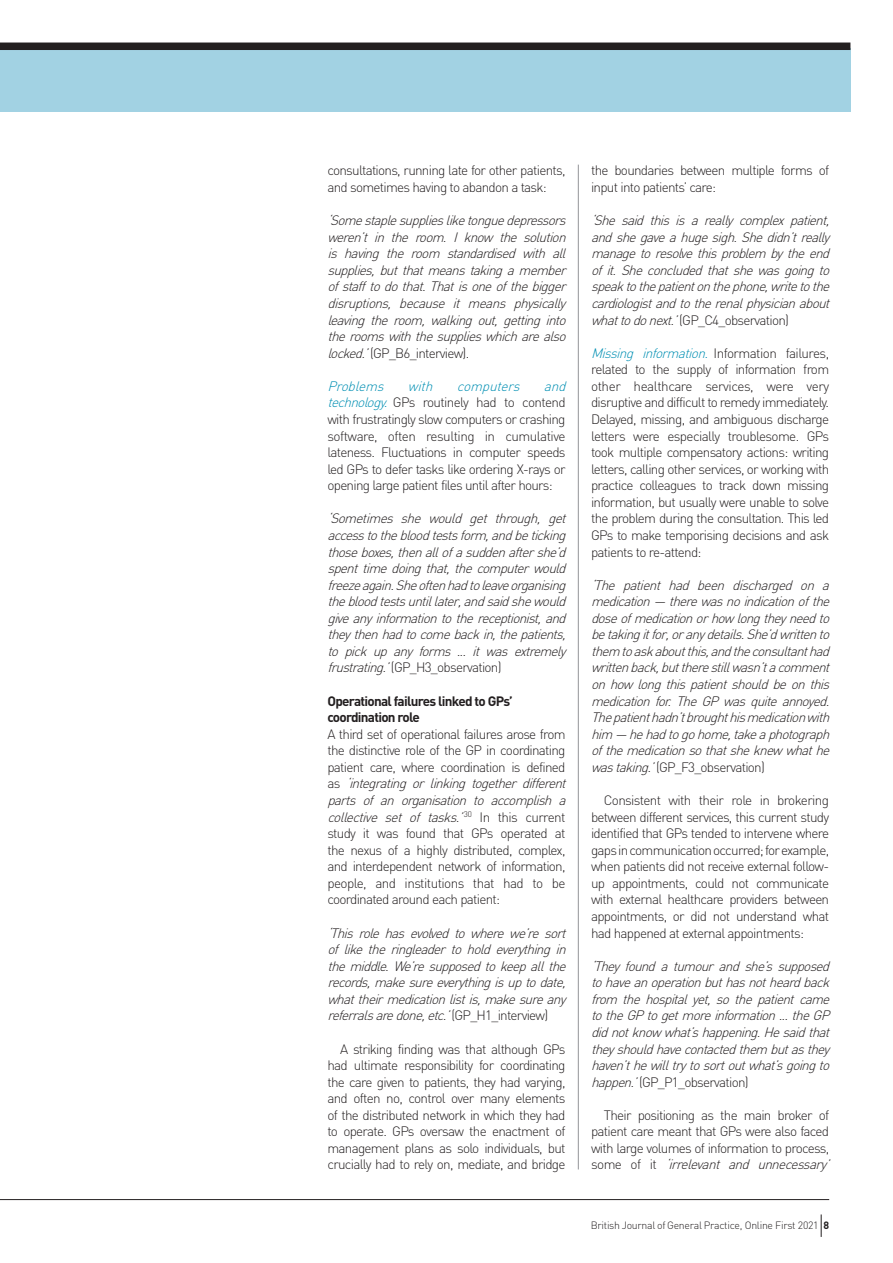
<style>
.page{position:relative;width:893px;height:1263px;background:#fff}
.page>*{position:absolute;margin:0;border:0;box-sizing:border-box;transform-origin:0 0}
.t1{font:300 13.5px/16.5px "DIN";letter-spacing:-.055em;color:#231f20}
.t2{font:italic 300 13.5px/16.5px "DIN";color:#231f20;text-align:justify}
.t3{font:700 13.5px/16.5px "DIN";letter-spacing:-.055em;color:#231f20}
.t4{font:italic 300 13.5px "DIN";color:#008fb3}
.t5{font:300 10.5px "DIN";letter-spacing:-.025em;color:#231f20}
.s1{font-style:normal}
.s2{font-style:italic;color:#008fb3}
.s3{font-style:italic}
.s4{font-weight:700}
</style>
<div class="page">
<div style="left:0;top:48px;width:850px;height:64px;background:#a2d2e3"></div>
<div style="left:0;top:43px;width:850px;height:7px;background:#231f20"></div>
<hr style="left:0;top:1199px;width:829px;height:1px;background:#231f20">
<svg style="left:821px;top:1214px;width:1px;height:23px"></svg>
<hr style="left:578px;top:165px;width:1px;height:1004px;background:#939598">
<p class="t1" style="left:327px;top:162px;width:240px">consultations, running late for other patients, and sometimes having to abandon a task:</p>
<p class="t2" style="left:327px;top:212px;width:244px">‘Somestaplesuppliesliketonguedepressors weren’t in the room. I know the solution is having the room standardised with all supplies,butthatmeanstakingamember ofstafftodothat.Thatisoneofthebigger disruptions, because it means physically leaving the room, walking out, getting into theroomswiththesupplieswhicharealso locked.’<span class="s1">(GP_B6_interview).</span></p>
<p class="t4" style="left:327px;top:378px;width:62px">Problems</p>
<p class="t4" style="left:408px;top:378px;width:30px">with</p>
<p class="t4" style="left:457px;top:378px;width:68px">computers</p>
<p class="t1" style="left:327px;top:378px;width:244px;text-indent:216px"><span class="s2">and technology.</span> GPs routinely had to contend with frustratingly slow computers or crashing software, often resulting in cumulative lateness. Fluctuations in computer speeds led GPs to defer tasks like ordering X-rays or opening large patient files until after hours:</p>
<p class="t2" style="left:327px;top:510px;width:244px">‘Sometimes she would get through, get accesstothebloodtestsform,andbeticking thoseboxes,thenallofasuddenaftershe’d spenttimedoingthat,thecomputerwould freezeagain.Sheoftenhadtoleaveorganising thebloodtestsuntillater,andsaidshewould giveanyinformationtothereceptionist,and theythenhadtocomebackin,thepatients, to pick up any forms ... it was extremely frustrating.’<span class="s1">(GP_H3_observation)</span></p>
<p class="t3" style="left:327px;top:692px;width:187px">Operational failures linked to GPs’ coordination role</p>
<p class="t1" style="left:327px;top:725px;width:244px">A third set of operational failures arose from the distinctive role of the GP in coordinating patient care, where coordination is defined a s <span class="s3">‘integrating or linking together different parts of an organisation to accomplish a collective set of tasks.’</span><sup>3</sup> <sup>0</sup> I n t h i s c u r re n t study it was found that GPs operated at the nexus of a highly distributed, complex, and interdependent network of information, people, and institutions that had to be coordinated around each patient:</p>
<p class="t2" style="left:327px;top:924px;width:244px">‘This role has evolved to where we’re sort of like the ringleader to hold everything in themiddle.We’resupposedtokeepallthe records,makesureeverythingisuptodate, whattheirmedicationlistis,makesureany referralsaredone,etc.’<span class="s1">( G P_ H 1 _ i n t e rv i ew)</span></p>
<p class="t1" style="left:327px;top:1040px;width:240px;text-align:justify;text-indent:13px">A striking finding was that although GPs had ultimate responsibility for coordinating the care given to patients, they had varying, and often no, control over many elements of the distributed network in which they had to operate. GPs oversaw the enactment of management plans as solo individuals, but crucially had to rely on, mediate, and bridge</p>
<p class="t1" style="left:591px;top:162px;width:240px">the boundaries between multiple forms of input into patients’ care:</p>
<p class="t2" style="left:591px;top:212px;width:244px">‘She said this is a really complex patient, andshegaveahugesigh.Shedidn’treally managetoresolvethisproblem bytheend ofit.Sheconcludedthatshewasgoingto speaktothepatientonthephone,writetothe cardiologistandtotherenalphysicianabout whattodonext.’<span class="s1">(GP_C4_observation)</span></p>
<p class="t1" style="left:591px;top:344px;width:240px;text-align:justify"><span class="s2">Missing information.</span> Information failures, related to the supply of information from other healthcare services, were very disruptive and difficult to remedy immediately.<br>Delayed, missing, and ambiguous discharge letters were especially troublesome. GPs took multiple compensatory actions: writing letters, calling other services, or working with practice colleagues to track down missing information, but usually were unable to solve the problem during the consultation. This led GPs to make temporising decisions and ask patients to re-attend:</p>
<p class="t2" style="left:591px;top:576px;width:244px">‘The patient had been discharged on a medication— therewasnoindicationofthe doseofmedicationorhowlongtheyneedto betakingitfor,oranydetails.She’dwrittento them toaskaboutthis,andtheconsultanthad writtenback,buttherestillwasn’tacomment onhowlongthispatientshouldbeonthis medicationfor.TheGPwasquiteannoyed.<br>Thepatienthadn’tbroughthismedicationwith him — hehadtogohome,takeaphotograph ofthemedicationsothatsheknewwhathe wastaking.’<span class="s1">(GP_F3_observation)</span></p>
<p class="t1" style="left:591px;top:792px;width:240px;text-align:justify;text-indent:13px">Consistent with their role in brokering between different services, this current study identified that GPs tended to intervene where gaps in communication occurred; for example, when patients did not receive external follow&shy;up appointments, could not communicate with external healthcare providers between appointments, or did not understand what had happened at external appointments:</p>
<p class="t2" style="left:591px;top:957px;width:244px">‘They found a tumour and she’s supposed tohaveanoperationbuthasnotheardback from the hospital yet, so the patient came totheGPtogetmoreinformation...theGP didnotknowwhat’shappening.Hesaidthat theyshouldhavecontactedthem butasthey haven’thewilltrytosortoutwhat’sgoingto happen.’<span class="s1">(GP_P1_observation)</span></p>
<p class="t1" style="left:591px;top:1106px;width:244px;text-indent:13px">Their positioning as the main broker of patient care meant that GPs were also faced with large volumes of information to process, s o m e o f i t <span class="s3">‘irrelevant and unnecessary’</span></p>
<p class="t5" style="left:591px;top:1219px;width:240px">British Journal of General Practice, Online First 2021 <span class="s4">8</span></p>
</div>
